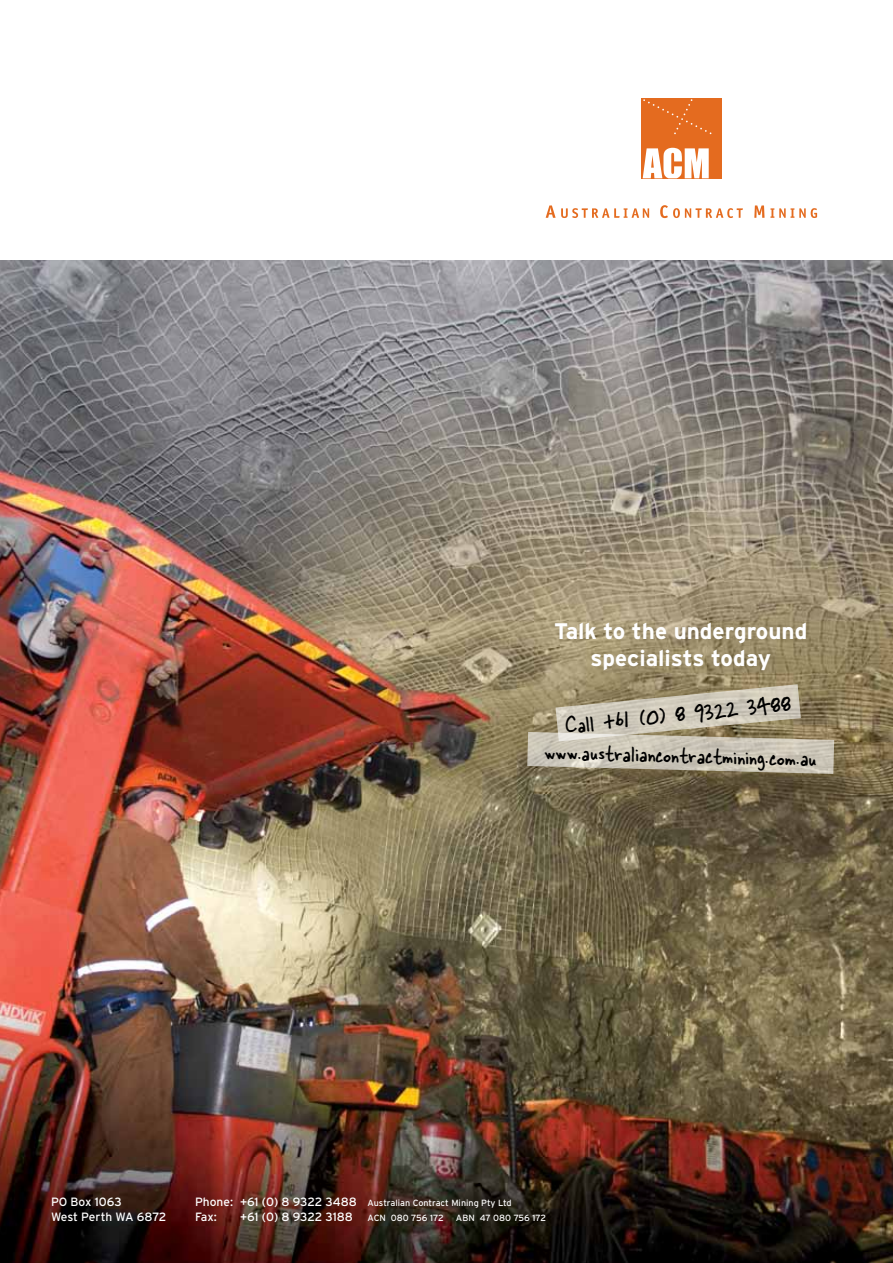
<style>
.page{position:relative;width:893px;height:1263px;background:#fff}
.page>*{position:absolute;margin:0;border:0;box-sizing:border-box;transform-origin:0 0}
.t1{font:25.5px "Skippy Sharpie";color:#000}
.t2{font:700 22.5px/27px "Interstate";color:#fff;text-align:center}
.t3{font:12px "Interstate";letter-spacing:-.01em;color:#fff}
.t4{font:9px "Interstate";color:#fff}
.s1{font-size:12px}
.s2{font-size:9px}
</style>
<div class="page">
<img style="left:0;top:260px;width:893px;height:1003px">
<div style="left:642px;top:98px;width:80px;height:80px;background:#e46b1f"></div>
<svg style="left:643px;top:148px;width:66px;height:30px"></svg>
<svg style="left:643px;top:99px;width:68px;height:35px"></svg>
<svg style="left:660px;top:205px;width:83px;height:13px"></svg>
<svg style="left:754px;top:205px;width:10px;height:13px"></svg>
<svg style="left:770px;top:208px;width:47px;height:10px"></svg>
<svg style="left:546px;top:205px;width:103px;height:13px"></svg>
<svg style="left:527px;top:684px;width:307px;height:90px;background:#b8b09b"></svg>
<h2 class="t2" style="left:554px;top:617px;width:255px">Talk to the underground specialists today</h2>
<h1 class="t1" style="left:563px;top:706px;width:229px;rotate:-6deg">Call +61 (0) 8 9322 3488</h1>
<h1 class="t1" style="left:545px;top:732px;width:274px;rotate:1deg">www.australiancontractmining.com.au</h1>
<h3 class="t3" style="left:51px;top:1195px;width:72px">PO Box 1063</h3>
<p class="t4" style="left:195px;top:1198px;width:318px"><span class="s1">Phone: +61 (0) 8 9322 3488</span> Australian Contract Mining Pty Ltd</p>
<h3 class="t3" style="left:51px;top:1210px;width:117px">West Perth WA 6872</h3>
<h3 class="t3" style="left:195px;top:1210px;width:23px">Fax:</h3>
<h3 class="t3" style="left:240px;top:1210px;width:205px">+61 (0) 8 9322 3188 <span class="s2">ACN 080 756 172</span></h3>
<p class="t4" style="left:456px;top:1213px;width:92px">ABN 47 080 756 172</p>
</div>
